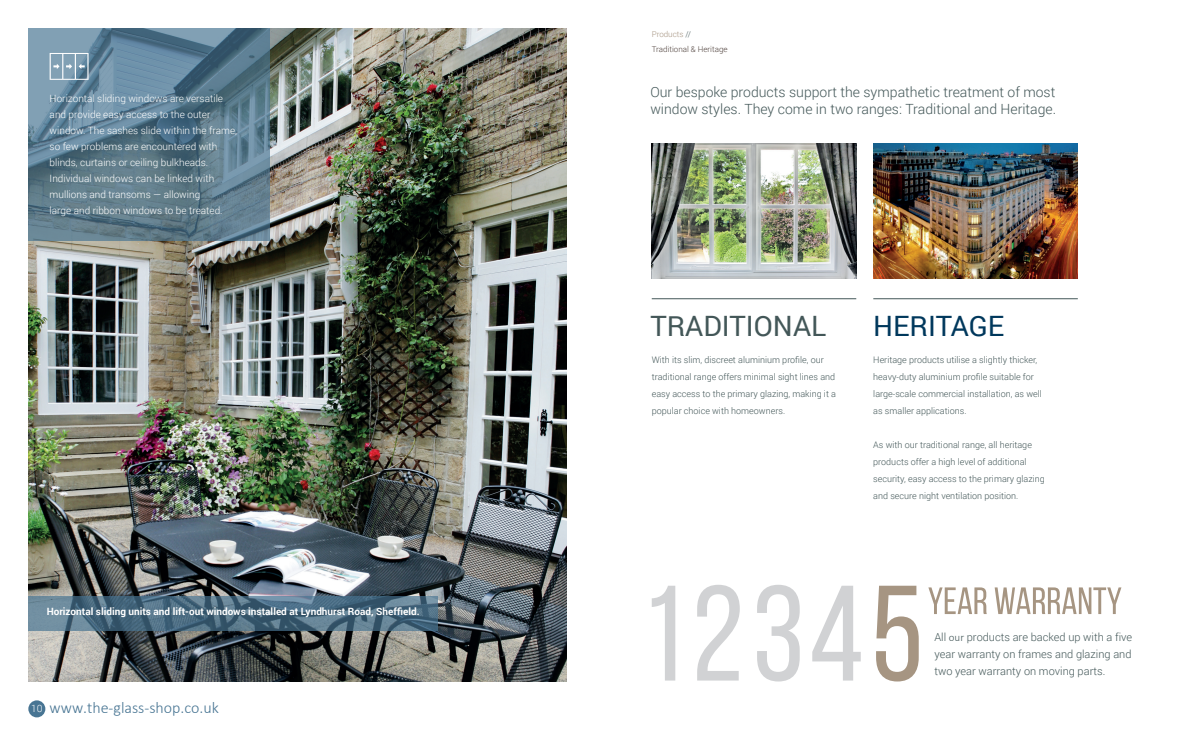
<style>
.page{position:relative;width:1191px;height:738px;background:#fff}
.page>*{position:absolute;margin:0;border:0;box-sizing:border-box;transform-origin:0 0}
.t1{font:28px "Roboto";color:#435758}
.t2{font:28px "Roboto";color:#00385c}
.t3{font:300 16px "Calibri";color:#487593}
.t4{font:300 14px/17px "Roboto";color:#435758}
.t5{font:300 11px/17px "Roboto";color:#435758;text-align:justify}
.t6{font:300 10px/16px "Roboto";color:#fff}
.t7{font:700 10px "Roboto";color:#fff}
.t8{font:300 9px/17px "Roboto";color:#435758}
.t9{font:300 8px/15px "Roboto";color:#4f413c}
.s1{font-family:"Roboto";font-size:10px;color:#fff}
.s2{color:#a69582}
.s3{color:#435758}
.s4{font-family:"Calibri"}
</style>
<div class="page">
<div style="left:28px;top:699px;width:17px;height:17px;background:#487593;border-radius:50%"></div>
<img style="left:28px;top:28px;width:538px;height:652px">
<svg style="left:28px;top:28px;width:241px;height:213px;background:#5f7e90"></svg>
<svg style="left:28px;top:595px;width:410px;height:34px;background:#4e6d82"></svg>
<svg style="left:50px;top:53px;width:39px;height:27px"></svg>
<img style="left:652px;top:144px;width:204px;height:134px">
<img style="left:873px;top:144px;width:204px;height:134px">
<hr style="left:652px;top:298px;width:204px;height:1px;background:#435758">
<hr style="left:873px;top:298px;width:204px;height:1px;background:#435758">
<svg style="left:652px;top:585px;width:23px;height:95px"></svg>
<svg style="left:697px;top:584px;width:43px;height:96px"></svg>
<svg style="left:757px;top:584px;width:42px;height:97px"></svg>
<svg style="left:812px;top:585px;width:48px;height:95px"></svg>
<svg style="left:876px;top:585px;width:42px;height:96px"></svg>
<svg style="left:928px;top:587px;width:193px;height:26px"></svg>
<p class="t6" style="left:50px;top:90px;width:189px">Horizontal sliding windows are versatile and provide easy access to the outer window. The sashes slide within the frame, so few problems are encountered with blinds, curtains or ceiling bulkheads.<br>Individual windows can be linked with mullions and transoms — allowing<br>large and ribbon windows to be treated.</p>
<p class="t7" style="left:47px;top:604px;width:374px">Horizontal sliding units and lift-out windows installed at Lyndhurst Road, Sheffield.</p>
<h2 class="t3" style="left:31px;top:697px;width:189px"><span class="s1">10</span> www.the-glass-shop.co.uk</h2>
<p class="t9" style="left:652px;top:26px;width:77px"><span class="s2">Products</span> <span class="s3">//<br></span>Traditional &amp; Heritage</p>
<h3 class="t4" style="left:650px;top:83px;width:407px">Our bespoke products support the sympathetic treatment of most window styles. They come in two ranges: Traditional and Heritage.</h3>
<h1 class="t1" style="left:650px;top:306px;width:177px">TRADITIONAL</h1>
<h1 class="t2" style="left:873px;top:306px;width:132px">HERITAGE</h1>
<p class="t8" style="left:652px;top:351px;width:186px">With its slim, discreet aluminium profile, our traditional range offers minimal sight lines and easy access to the primary glazing, making it a popular choice with homeowners.</p>
<p class="t8" style="left:873px;top:351px;width:170px">Heritage products utilise a slightly thicker, heavy-duty aluminium profile suitable for large-scale commercial installation, as well as smaller applications.</p>
<p class="t8" style="left:873px;top:436px;width:173px">As with our traditional range, all heritage products offer a high level of additional security, easy access to the primary glazing and secure night ventilation position.</p>
<p class="t5" style="left:934px;top:628px;width:199px">All <span class="s4">our</span> products are backed up with a five year warranty on frames and glazing and two year warranty on moving parts.</p>
</div>
